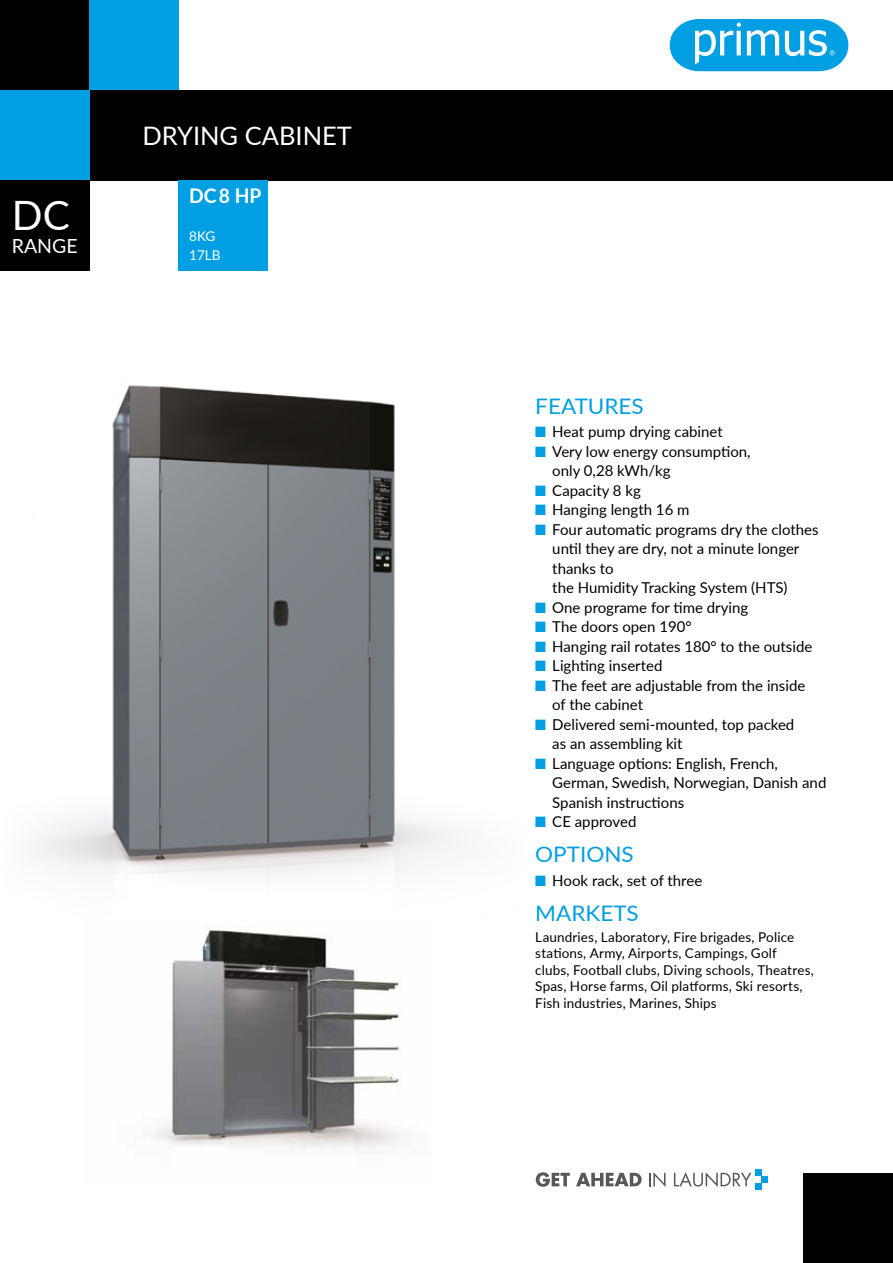
<style>
.page{position:relative;width:893px;height:1263px;background:#fff}
.page>*{position:absolute;margin:0;border:0;box-sizing:border-box;transform-origin:0 0}
.t1{font:40.5px "Lato";color:#fff}
.t2{font:25.5px "Lato";color:#fff}
.t3{font:21.3px "Lato";color:#009fe3;scale:1.05 1}
.t4{font:700 20.25px "Lato";color:#fff;scale:.95 1}
.t5{font:19.5px "Lato";color:#fff}
.t6{font:15px/19.5px "Lato";color:#000}
.t7{font:13.5px/16.5px "Lato";letter-spacing:.01em;color:#000}
.t8{font:13.5px/18.9px "Lato";color:#fff}
.s1{color:#009fe3}
</style>
<div class="page">
<div style="left:0;top:0;width:101px;height:102px;background:#000"></div>
<div style="left:0;top:90px;width:893px;height:90px;background:#000"></div>
<div style="left:0;top:90px;width:89px;height:90px;background:#009fe3"></div>
<div style="left:89px;top:0;width:90px;height:90px;background:#009fe3"></div>
<svg style="left:670px;top:19px;width:178px;height:52px"></svg>
<svg style="left:536px;top:1172px;width:34px;height:15px"></svg>
<svg style="left:576px;top:1173px;width:66px;height:13px"></svg>
<svg style="left:649px;top:1172px;width:16px;height:15px"></svg>
<svg style="left:674px;top:1172px;width:77px;height:15px"></svg>
<div style="left:761px;top:1176px;width:7px;height:7px;background:#009fe3"></div>
<div style="left:755px;top:1183px;width:6px;height:7px;background:#009fe3"></div>
<div style="left:755px;top:1169px;width:6px;height:7px;background:#009fe3"></div>
<div style="left:804px;top:1173px;width:89px;height:90px;background:#000"></div>
<img style="left:33px;top:385px;width:424px;height:493px">
<img style="left:152px;top:926px;width:250px;height:224px">
<div style="left:179px;top:180px;width:89px;height:90px;background:#009fe3"></div>
<div style="left:0;top:180px;width:89px;height:90px;background:#000"></div>
<h1 class="t1" style="left:12px;top:186px;width:59px">DC</h1>
<h3 class="t5" style="left:12px;top:232px;width:67px">RANGE</h3>
<h2 class="t2" style="left:142px;top:118px;width:211px">DRYING CABINET</h2>
<h3 class="t4" style="left:189px;top:181px;width:78px">DC 8 HP</h3>
<p class="t8" style="left:189px;top:226px;width:33px">8KG<br>17LB</p>
<h3 class="t3" style="left:535px;top:391px;width:105px">FEATURES</h3>
<p class="t6" style="left:535px;top:421px;width:189px"><span class="s1">■</span> Heat pump drying cabinet</p>
<p class="t6" style="left:552px;top:441px;width:200px;text-indent:-17px"><span class="s1">■</span> Very low energy consumption, only 0,28 kWh/kg</p>
<p class="t6" style="left:535px;top:480px;width:107px"><span class="s1">■</span> Capacity 8 kg</p>
<p class="t6" style="left:535px;top:499px;width:156px"><span class="s1">■</span> Hanging length 16 m</p>
<p class="t6" style="left:552px;top:519px;width:268px;text-indent:-17px"><span class="s1">■</span> Four automatic programs dry the clothes until they are dry, not a minute longer thanks to<br>the Humidity Tracking System (HTS)</p>
<p class="t6" style="left:535px;top:597px;width:214px"><span class="s1">■</span> One programe for time drying</p>
<p class="t6" style="left:535px;top:616px;width:158px"><span class="s1">■</span> The doors open 190°</p>
<p class="t6" style="left:535px;top:636px;width:279px"><span class="s1">■</span> Hanging rail rotates 180° to the outside</p>
<p class="t6" style="left:535px;top:655px;width:129px"><span class="s1">■</span> Lighting inserted</p>
<p class="t6" style="left:552px;top:675px;width:255px;text-indent:-17px"><span class="s1">■</span> The feet are adjustable from the inside of the cabinet</p>
<p class="t6" style="left:552px;top:714px;width:244px;text-indent:-17px"><span class="s1">■</span> Delivered semi-mounted, top packed as an assembling kit</p>
<p class="t6" style="left:552px;top:753px;width:276px;text-indent:-17px"><span class="s1">■</span> Language options: English, French,<br>German, Swedish, Norwegian, Danish and<br>Spanish instructions</p>
<p class="t6" style="left:535px;top:811px;width:103px"><span class="s1">■</span> CE approved</p>
<h3 class="t3" style="left:535px;top:839px;width:95px">OPTIONS</h3>
<p class="t6" style="left:535px;top:870px;width:168px"><span class="s1">■</span> Hook rack, set of three</p>
<h3 class="t3" style="left:535px;top:898px;width:100px">MARKETS</h3>
<p class="t7" style="left:535px;top:928px;width:280px">Laundries, Laboratory, Fire brigades, Police stations, Army, Airports, Campings, Golf clubs, Football clubs, Diving schools, Theatres, Spas, Horse farms, Oil platforms, Ski resorts, Fish industries, Marines, Ships</p>
</div>
